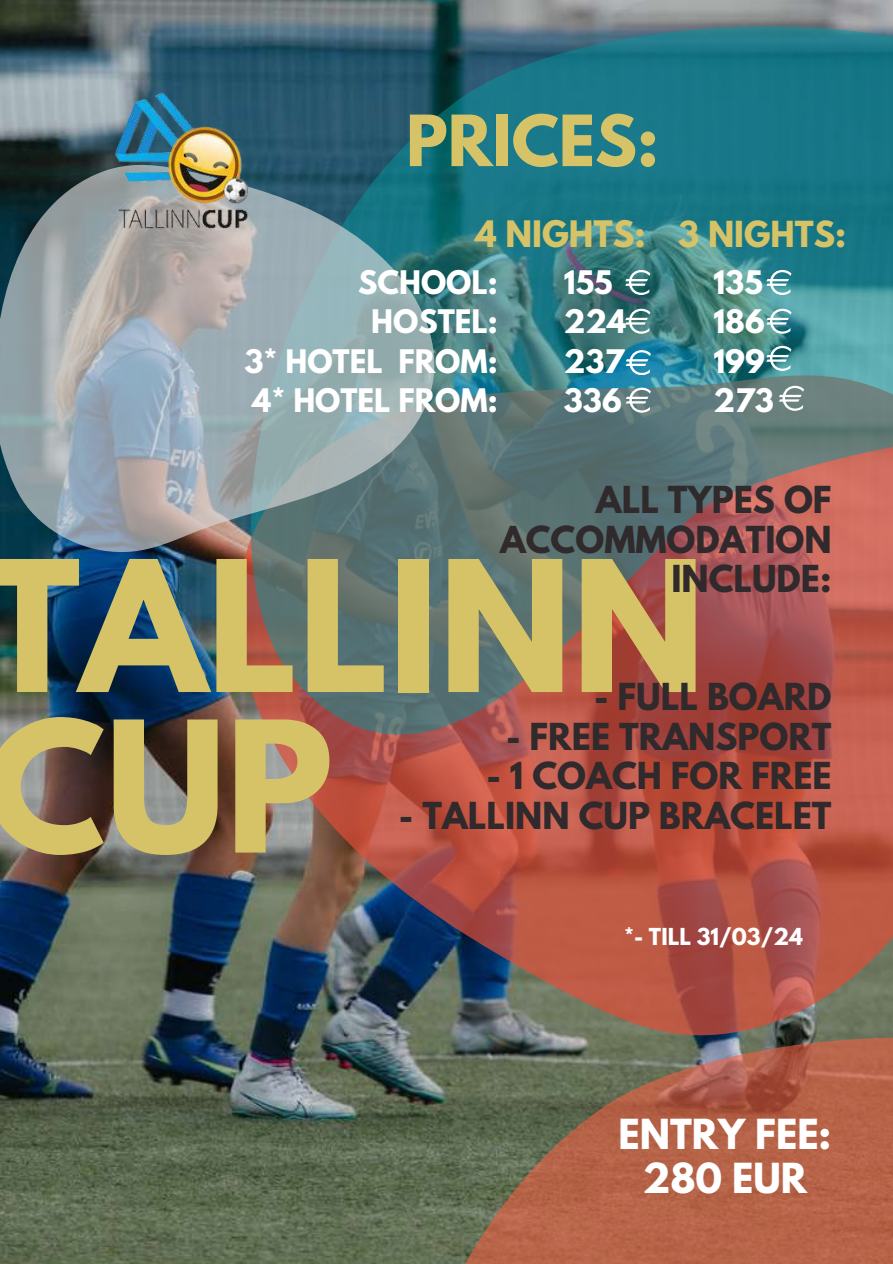
<style>
.page{position:relative;width:893px;height:1264px;background:#fff}
.page>*{position:absolute;margin:0;border:0;box-sizing:border-box;transform-origin:0 0}
.t1{font:700 161.25px/160.5px "League Spartan";color:#d6c368}
.t2{font:700 62.4px "League Spartan";color:#d6c368}
.t3{font:700 36.75px/43.8px "League Spartan";color:#fff;text-align:center}
.t4{font:700 33px/39.3px "League Spartan";color:#302a2c;text-align:right}
.t5{font:700 32.25px "League Spartan";color:#d6c368}
.t6{font:700 28.8px/39.3px "League Spartan";color:#fff}
.t7{font:700 20.7px "League Spartan";color:#fff}
.s1{font-size:31.8px}
</style>
<div class="page">
<img style="left:0;top:0;width:334px;height:1263px">
<img style="left:158px;top:662px;width:734px;height:511px">
<img style="left:195px;top:0;width:697px;height:887px">
<img style="left:0;top:64px;width:485px;height:598px">
<img style="left:107px;top:84px;width:154px;height:154px">
<svg style="left:625px;top:270px;width:25px;height:25px"></svg>
<svg style="left:334px;top:919px;width:558px;height:344px;background:#8b6250"></svg>
<svg style="left:766px;top:270px;width:25px;height:25px"></svg>
<svg style="left:625px;top:309px;width:25px;height:24px"></svg>
<svg style="left:778px;top:386px;width:25px;height:24px"></svg>
<svg style="left:766px;top:346px;width:25px;height:24px"></svg>
<svg style="left:766px;top:309px;width:25px;height:24px"></svg>
<svg style="left:625px;top:350px;width:25px;height:25px"></svg>
<svg style="left:625px;top:387px;width:25px;height:25px"></svg>
<h2 class="t2" style="left:406px;top:110px;width:254px">PRICES:</h2>
<p class="t5" style="left:475px;top:218px;width:372px">4 NIGHTS: <span class="s1">3 NIGHTS:</span></p>
<p class="t6" style="left:244px;top:266px;width:255px;text-align:right">SCHOOL:<br>HOSTEL:<br>3* HOTEL FROM:<br>4* HOTEL FROM:</p>
<p class="t6" style="left:563px;top:266px;width:64px">155<br>224<br>237<br>336</p>
<p class="t6" style="left:713px;top:266px;width:62px">135<br>186<br>199<br>273</p>
<p class="t4" style="left:500px;top:484px;width:333px">ALL TYPES OF<br>ACCOMMODATION<br>INCLUDE:</p>
<h1 class="t1" style="left:-16px;top:567px;width:722px">TALLINN<br>CUP</h1>
<p class="t4" style="left:594px;top:681px;width:239px">- FULL BOARD</p>
<p class="t4" style="left:506px;top:721px;width:327px">- FREE TRANSPORT</p>
<p class="t4" style="left:486px;top:760px;width:347px">- 1 COACH FOR FREE</p>
<p class="t4" style="left:399px;top:799px;width:434px">- TALLINN CUP BRACELET</p>
<p class="t7" style="left:624px;top:926px;width:180px">*- TILL 31/03/24</p>
<p class="t3" style="left:618px;top:1116px;width:214px">ENTRY FEE:<br>280 EUR</p>
</div>
